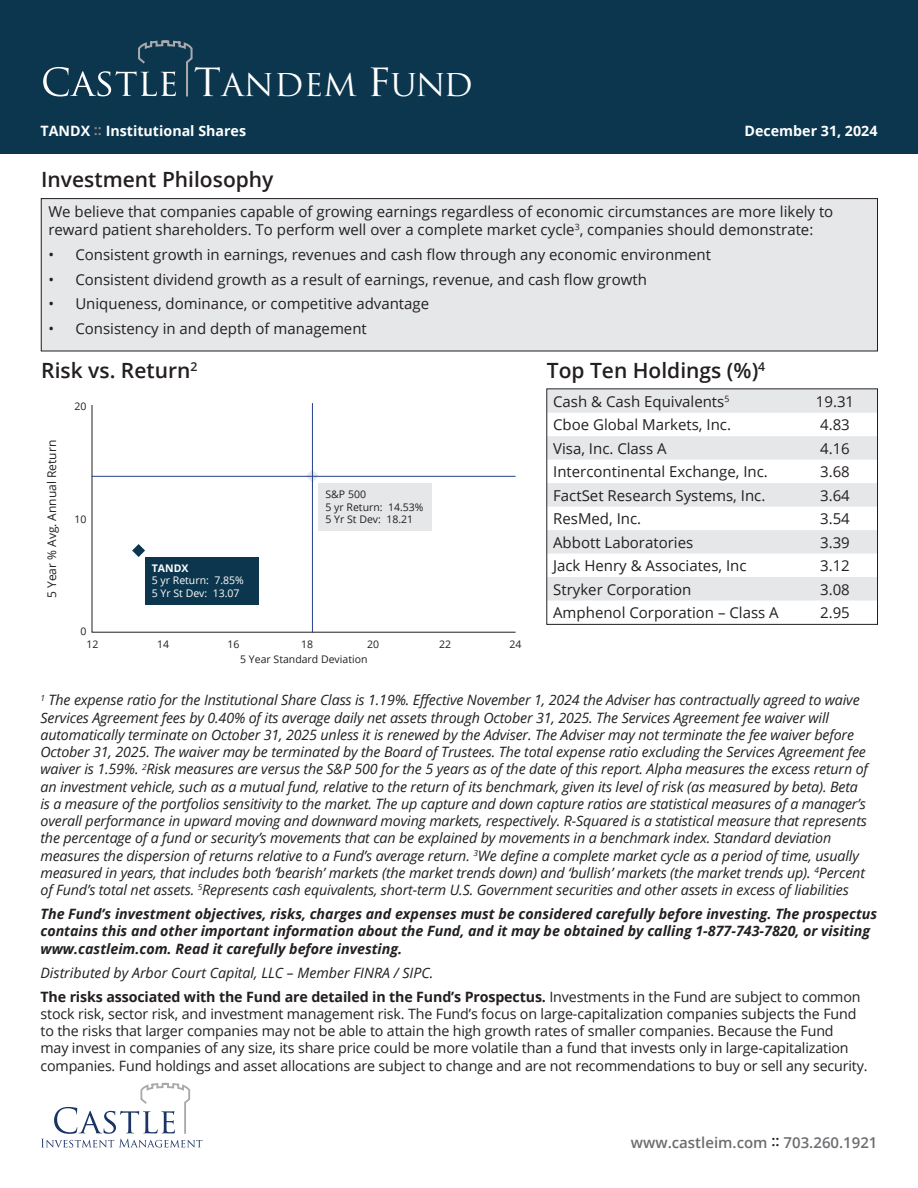
<style>
.page{position:relative;width:918px;height:1188px;background:#fff}
.page>*{position:absolute;margin:0;border:0;box-sizing:border-box;transform-origin:0 0}
.t1{font:30.6px "Trajan";color:#fff;scale:1.05 1}
.t2{font:30.6px "Trajan";color:#231f20;scale:1.05 1}
.t3{font:600 21px "Open Sans";color:#231f20}
.body{font:15px/18px "Open Sans";color:#231f20}
.t4{font:600 15px "Open Sans";color:#6c6d70}
.body-2{font:italic 14.25px/17.2px "Open Sans";letter-spacing:-.01em;color:#231f20}
.body-3{font:14.25px/17.2px "Open Sans";letter-spacing:-.01em;color:#231f20}
.body-4{font:italic 700 14.25px/17.2px "Open Sans";color:#231f20}
.t5{font:700 14.25px "Open Sans";color:#fff}
.t6{font:800 12.15px "Avenir";color:#231f20;scale:1.05 1}
.t7{font:12px "Open Sans";color:#231f20}
.t8{font:10.5px "Open Sans";color:#231f20}
.t9{font:10.5px "Open Sans";color:#fff}
.t10{font:700 10.5px "Open Sans";color:#fff}
.s1{font-size:37.8px}
.s2{color:#808285}
.s3{font-weight:700}
.s4{color:#231f20}
</style>
<div class="page">
<div style="left:0;top:0;width:918px;height:154px;background:#0b364e"></div>
<svg style="left:43px;top:40px;width:150px;height:57px"></svg>
<svg style="left:91px;top:404px;width:425px;height:229px"></svg>
<div style="left:41px;top:199px;width:837px;height:152px;background:#e6e7e9"></div>
<div style="left:41px;top:198px;width:837px;height:153px;border:1px solid #231f20"></div>
<svg style="left:41px;top:1083px;width:161px;height:65px"></svg>
<svg style="left:548px;top:390px;width:328px;height:211px;fill:#e6e7e9"></svg>
<div style="left:546px;top:388px;width:332px;height:237px;border:1px solid #231f20"></div>
<div style="left:319px;top:483px;width:113px;height:48px;background:#e6e7e9"></div>
<div style="left:145px;top:557px;width:113px;height:48px;background:#0b364e"></div>
<svg style="left:132px;top:544px;width:13px;height:13px"></svg>
<svg style="left:306px;top:470px;width:13px;height:13px"></svg>
<hr style="left:92px;top:476px;width:424px;height:1px;background:#253f8e">
<hr style="left:312px;top:403px;width:1px;height:230px;background:#253f8e">
<h1 class="t1" style="left:194px;top:67px;width:267px"><span class="s1">T</span>ANDEM <span class="s1">F</span>UND</h1>
<p class="t5" style="left:40px;top:121px;width:207px">TANDX <span class="s2">::</span> Institutional Shares</p>
<p class="t5" style="left:745px;top:121px;width:134px">December 31, 2024</p>
<p class="t3" style="left:41px;top:165px;width:234px">Investment Philosophy</p>
<p class="body" style="left:48px;top:202px;width:786px">We believe that companies capable of growing earnings regardless of economic circumstances are more likely to reward patient shareholders. To perform well over a complete market cycle<sup>3</sup>, companies should demonstrate:</p>
<p class="body" style="left:48px;top:245px;width:664px">• Consistent growth in earnings, revenues and cash flow through any economic environment</p>
<p class="body" style="left:48px;top:270px;width:600px">• Consistent dividend growth as a result of earnings, revenue, and cash flow growth</p>
<p class="body" style="left:48px;top:295px;width:382px">• Uniqueness, dominance, or competitive advantage</p>
<p class="body" style="left:48px;top:319px;width:320px">• Consistency in and depth of management</p>
<h1 class="t2" style="left:188px;top:239px;width:267px"><span class="s1">T</span>ANDEM <span class="s1">F</span>UND</h1>
<p class="t6" style="left:40px;top:278px;width:91px">Sub-Advised By</p>
<p class="t3" style="left:41px;top:356px;width:158px">Risk vs. Return<sup>2</sup></p>
<p class="t7" style="left:43px;top:598px;width:160px;rotate:-90deg">5 Year % Avg. Annual Return</p>
<p class="t8" style="left:75px;top:399px;width:14px">20</p>
<p class="t8" style="left:75px;top:512px;width:14px">10</p>
<p class="t8" style="left:81px;top:624px;width:8px">0</p>
<p class="t10" style="left:152px;top:561px;width:38px">TANDX</p>
<p class="t9" style="left:152px;top:573px;width:94px">5 yr Return: 7.85%</p>
<p class="t9" style="left:152px;top:586px;width:89px">5 Yr St Dev: 13.07</p>
<p class="t8" style="left:326px;top:487px;width:42px">S&amp;P 500</p>
<p class="t8" style="left:326px;top:500px;width:100px">5 yr Return: 14.53%</p>
<p class="t8" style="left:326px;top:512px;width:89px">5 Yr St Dev: 18.21</p>
<p class="t8" style="left:87px;top:637px;width:14px">12</p>
<p class="t8" style="left:157px;top:637px;width:14px">14</p>
<p class="t8" style="left:228px;top:637px;width:14px">16</p>
<p class="t8" style="left:301px;top:637px;width:14px">18</p>
<p class="t8" style="left:367px;top:637px;width:14px">20</p>
<p class="t8" style="left:439px;top:637px;width:14px">22</p>
<p class="t8" style="left:510px;top:637px;width:14px">24</p>
<p class="t8" style="left:240px;top:652px;width:129px">5 Year Standard Deviation</p>
<p class="t3" style="left:547px;top:356px;width:220px">Top Ten Holdings (%)<sup>4</sup></p>
<p class="body" style="left:553px;top:392px;width:178px">Cash &amp; Cash Equivalents<sup>5</sup></p>
<p class="body" style="left:816px;top:392px;width:40px">19.31</p>
<p class="body" style="left:553px;top:415px;width:179px">Cboe Global Markets, Inc.</p>
<p class="body" style="left:820px;top:415px;width:31px">4.83</p>
<p class="body" style="left:553px;top:439px;width:115px">Visa, Inc. Class A</p>
<p class="body" style="left:820px;top:439px;width:31px">4.16</p>
<p class="body" style="left:553px;top:462px;width:216px">Intercontinental Exchange, Inc.</p>
<p class="body" style="left:820px;top:462px;width:31px">3.68</p>
<p class="body" style="left:553px;top:486px;width:214px">FactSet Research Systems, Inc.</p>
<p class="body" style="left:820px;top:486px;width:31px">3.64</p>
<p class="body" style="left:553px;top:509px;width:90px">ResMed, Inc.</p>
<p class="body" style="left:820px;top:509px;width:31px">3.54</p>
<p class="body" style="left:553px;top:533px;width:142px">Abbott Laboratories</p>
<p class="body" style="left:820px;top:533px;width:31px">3.39</p>
<p class="body" style="left:553px;top:556px;width:195px">Jack Henry &amp; Associates, Inc</p>
<p class="body" style="left:820px;top:556px;width:31px">3.12</p>
<p class="body" style="left:553px;top:580px;width:140px">Stryker Corporation</p>
<p class="body" style="left:820px;top:580px;width:31px">3.08</p>
<p class="body" style="left:553px;top:603px;width:227px">Amphenol Corporation – Class A</p>
<p class="body" style="left:820px;top:603px;width:31px">2.95</p>
<p class="body-2" style="left:40px;top:691px;width:829px"><sup>1</sup> The expense ratio for the Institutional Share Class is 1.19%. Effective November 1, 2024 the Adviser has contractually agreed to waive Services Agreement fees by 0.40% of its average daily net assets through October 31, 2025. The Services Agreement fee waiver will automatically terminate on October 31, 2025 unless it is renewed by the Adviser. The Adviser may not terminate the fee waiver before October 31, 2025. The waiver may be terminated by the Board of Trustees. The total expense ratio excluding the Services Agreement fee waiver is 1.59%. <sup>2</sup>Risk measures are versus the S&amp;P 500 for the 5 years as of the date of this report. Alpha measures the excess return of an investment vehicle, such as a mutual fund, relative to the return of its benchmark, given its level of risk (as measured by beta). Beta is a measure of the portfolios sensitivity to the market. The up capture and down capture ratios are statistical measures of a manager’s overall performance in upward moving and downward moving markets, respectively. R-Squared is a statistical measure that represents the percentage of a fund or security’s movements that can be explained by movements in a benchmark index. Standard deviation measures the dispersion of returns relative to a Fund’s average return. <sup>3</sup>We define a complete market cycle as a period of time, usually measured in years, that includes both ‘bearish’ markets (the market trends down) and ‘bullish’ markets (the market trends up). <sup>4</sup>Percent of Fund’s total net assets. <sup>5</sup>Represents cash equivalents, short-term U.S. Government securities and other assets in excess of liabilities</p>
<p class="body-4" style="left:40px;top:905px;width:838px">The Fund’s investment objectives, risks, charges and expenses must be considered carefully before investing. The prospectus contains this and other important information about the Fund, and it may be obtained by calling 1-877-743-7820, or visiting www.castleim.com. Read it carefully before investing.</p>
<p class="body-2" style="left:40px;top:963px;width:395px">Distributed by Arbor Court Capital, LLC – Member FINRA / SIPC.</p>
<p class="body-3" style="left:40px;top:987px;width:829px"><span class="s3">The risks associated with the Fund are detailed in the Fund’s Prospectus.</span> Investments in the Fund are subject to common stock risk, sector risk, and investment management risk. The Fund’s focus on large-capitalization companies subjects the Fund to the risks that larger companies may not be able to attain the high growth rates of smaller companies. Because the Fund<br>may invest in companies of any size, its share price could be more volatile than a fund that invests only in large-capitalization companies. Fund holdings and asset allocations are subject to change and are not recommendations to buy or sell any security.</p>
<p class="t4" style="left:631px;top:1132px;width:248px">www.castleim.com <span class="s4">::</span> 703.260.1921</p>
</div>
